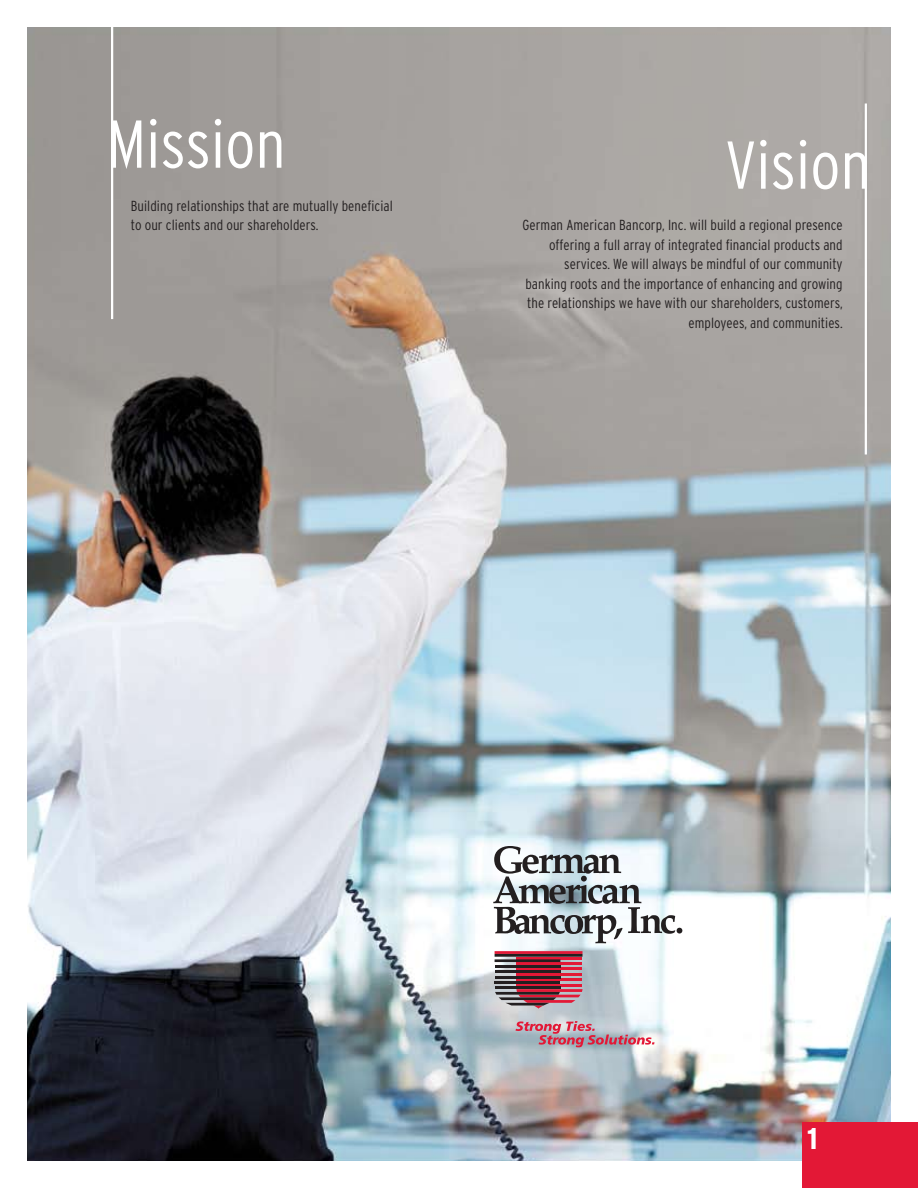
<style>
.page{position:relative;width:918px;height:1188px;background:#fff}
.page>*{position:absolute;margin:0;border:0;box-sizing:border-box;transform-origin:0 0}
.t1{font:300 condensed 67.5px "Interstate";color:#fff}
.t2{font:700 30px "Interstate";color:#fff}
.t3{font:300 condensed 14.55px/19.5px "Interstate";letter-spacing:.005em;color:#231f20}
</style>
<div class="page">
<img style="left:28px;top:27px;width:863px;height:1134px">
<div style="left:802px;top:1122px;width:116px;height:66px;background:#e31836"></div>
<hr style="left:865px;top:104px;width:2px;height:350px;background:#fff">
<hr style="left:111px;top:24px;width:2px;height:295px;background:#fff">
<svg style="left:515px;top:1021px;width:140px;height:26px;background:#c29fab"></svg>
<hr style="left:517px;top:984px;width:65px;height:2px;background:#e31836">
<hr style="left:517px;top:978px;width:65px;height:3px;background:#e31836">
<hr style="left:517px;top:973px;width:65px;height:3px;background:#e31836">
<hr style="left:517px;top:968px;width:65px;height:2px;background:#e31836">
<hr style="left:517px;top:962px;width:65px;height:3px;background:#e31836">
<hr style="left:517px;top:957px;width:65px;height:2px;background:#e31836">
<hr style="left:495px;top:951px;width:88px;height:3px;background:#e31836">
<hr style="left:495px;top:976px;width:65px;height:2px;background:#231f20">
<hr style="left:495px;top:986px;width:65px;height:3px;background:#231f20">
<hr style="left:495px;top:970px;width:65px;height:3px;background:#231f20">
<svg style="left:495px;top:989px;width:88px;height:20px;background:#a5727d"></svg>
<hr style="left:495px;top:965px;width:65px;height:3px;background:#231f20">
<hr style="left:495px;top:959px;width:65px;height:3px;background:#231f20">
<hr style="left:495px;top:954px;width:88px;height:3px;background:#231f20">
<hr style="left:495px;top:981px;width:65px;height:3px;background:#231f20">
<svg style="left:493px;top:846px;width:189px;height:97px"></svg>
<h1 class="t1" style="left:107px;top:106px;width:180px">Mission</h1>
<p class="t3" style="left:131px;top:196px;width:263px">Building relationships that are mutually beneficial to our clients and our shareholders.</p>
<h1 class="t1" style="left:725px;top:127px;width:147px">Vision</h1>
<p class="t3" style="left:523px;top:215px;width:322px;text-align:right">German American Bancorp, Inc. will build a regional presence offering a full array of integrated financial products and services. We will always be mindful of our community banking roots and the importance of enhancing and growing the relationships we have with our shareholders, customers, employees, and communities.</p>
<h2 class="t2" style="left:807px;top:1122px;width:13px">1</h2>
</div>
